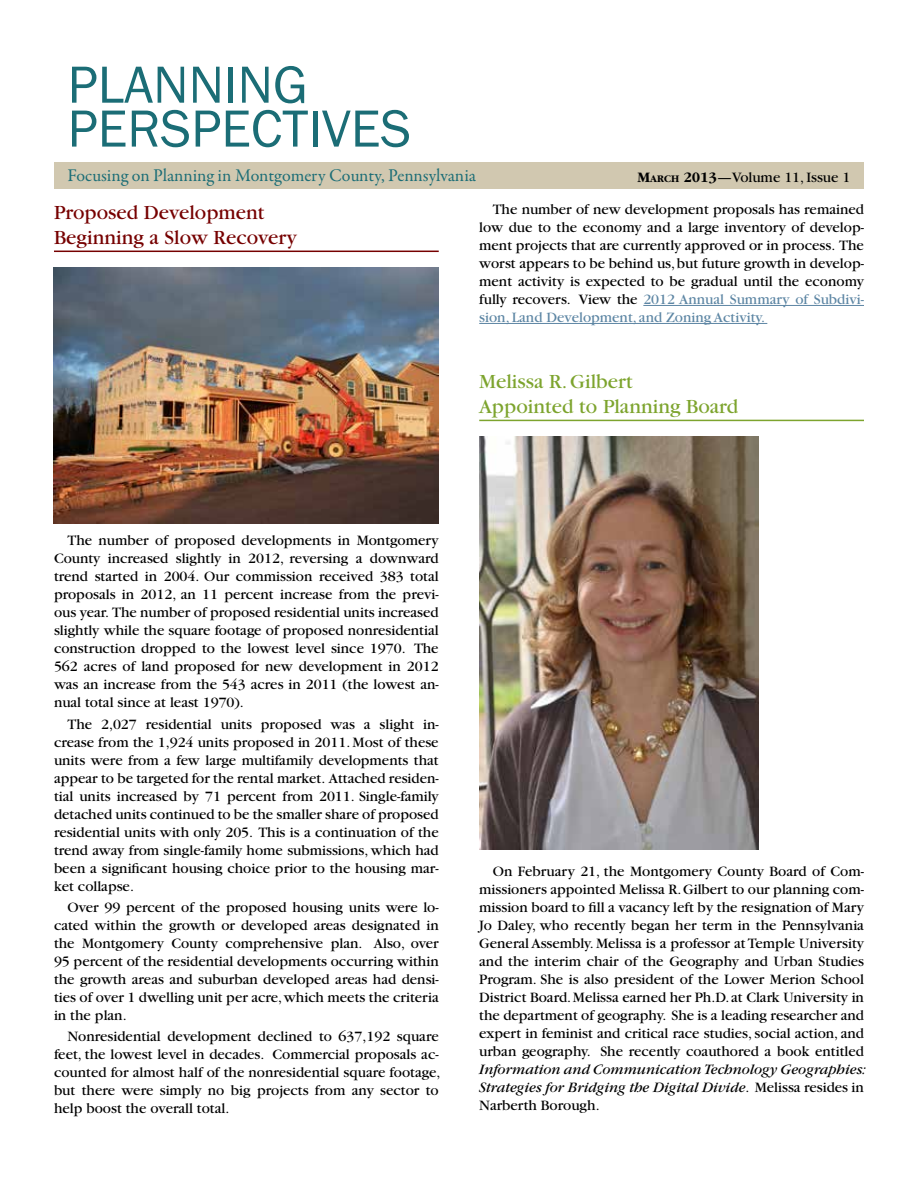
<style>
.page{position:relative;width:918px;height:1188px;background:#fff}
.page>*{position:absolute;margin:0;border:0;box-sizing:border-box;transform-origin:0 0}
.t1{font:54px/44px "Franklin Gothic";color:#1b6d76}
.t2{font:21px/25.2px "Garamond";color:#760000}
.t3{font:21px/25.2px "Garamond";color:#7da42e}
.t4{font:18px "Garamond Premr Pro";letter-spacing:-.005em;color:#1b6d76}
.t5{font:15px/18px "Garamond";color:#000;text-align:justify}
.t6{font:italic 15px/18px "Garamond";color:#000}
.s1{font-weight:700}
.s2{font-weight:700;font-size:10.5px}
.s3{color:#5d86a4}
.s4{font-style:normal}
</style>
<div class="page">
<div style="left:54px;top:162px;width:810px;height:27px;background:#d1c8b0"></div>
<hr style="left:54px;top:251px;width:385px;height:1px;background:#760000">
<img style="left:54px;top:267px;width:385px;height:257px">
<hr style="left:643px;top:305px;width:221px;height:1px;background:#5d86a4">
<hr style="left:479px;top:323px;width:288px;height:1px;background:#5d86a4">
<hr style="left:479px;top:420px;width:385px;height:1px;background:#7da42e">
<img style="left:479px;top:436px;width:280px;height:413px">
<h1 class="t1" style="left:68px;top:64px;width:345px">PLANNING<br>PERSPECTIVES</h1>
<p class="t4" style="left:68px;top:165px;width:410px">Focusing on Planning in Montgomery County, Pennsylvania</p>
<p class="t5" style="left:637px;top:168px;width:215px"><span class="s1">M</span><span class="s2">ARCH</span> <span class="s1">2013</span>—Volume 11, Issue 1</p>
<h2 class="t2" style="left:54px;top:200px;width:245px">Proposed Development<br>Beginning a Slow Recovery</h2>
<p class="t5" style="left:479px;top:200px;width:386px;text-indent:14px">The number of new development proposals has remained low due to the economy and a large inventory of develop&shy;ment projects that are currently approved or in process. The worst appears to be behind us, but future growth in develop&shy;ment activity is expected to be gradual until the economy fully recovers. View the <span class="s3">2012 Annual Summary of Subdivi&shy;sion, Land Development, and Zoning Activity.</span></p>
<h2 class="t3" style="left:479px;top:369px;width:260px">Melissa R. Gilbert<br>Appointed to Planning Board</h2>
<p class="t5" style="left:54px;top:532px;width:386px;text-indent:14px">The number of proposed developments in Montgomery County increased slightly in 2012, reversing a downward trend started in 2004. Our commission received 383 total proposals in 2012, an 11 percent increase from the previ&shy;ous year. The number of proposed residential units increased slightly while the square footage of proposed nonresidential construction dropped to the lowest level since 1970. The 562 acres of land proposed for new development in 2012 was an increase from the 543 acres in 2011 (the lowest an&shy;nual total since at least 1970).</p>
<p class="t5" style="left:54px;top:715px;width:386px;text-indent:14px">The 2,027 residential units proposed was a slight in&shy;crease from the 1,924 units proposed in 2011. Most of these units were from a few large multifamily developments that appear to be targeted for the rental market. Attached residen&shy;tial units increased by 71 percent from 2011. Single-family detached units continued to be the smaller share of proposed residential units with only 205. This is a continuation of the trend away from single-family home submissions, which had been a significant housing choice prior to the housing mar&shy;ket collapse.</p>
<p class="t5" style="left:54px;top:899px;width:386px;text-indent:14px">Over 99 percent of the proposed housing units were lo&shy;cated within the growth or developed areas designated in the Montgomery County comprehensive plan. Also, over 95 percent of the residential developments occurring within the growth areas and suburban developed areas had densi&shy;ties of over 1 dwelling unit per acre, which meets the criteria in the plan.</p>
<p class="t5" style="left:54px;top:1028px;width:388px;text-align:left;text-indent:14px">Nonresidential development declined to 637,192 square feet, the lowest level in decades. Commercial proposals ac&shy;counted for almost half of the nonresidential square footage, but there were simply no big projects from any sector to help boost the overall total.</p>
<p class="t5" style="left:479px;top:863px;width:386px;text-indent:14px">On February 21, the Montgomery County Board of Com&shy;missioners appointed Melissa R. Gilbert to our planning com&shy;mission board to fill a vacancy left by the resignation of Mary Jo Daley, who recently began her term in the Pennsylvania General Assembly. Melissa is a professor at Temple University and the interim chair of the Geography and Urban Studies Program. She is also president of the Lower Merion School District Board. Melissa earned her Ph.D. at Clark University in the department of geography. She is a leading researcher and expert in feminist and critical race studies, social action, and urban geography. She recently coauthored a book entitled</p>
<p class="t6" style="left:479px;top:1061px;width:388px">Information and Communication Technology Geographies:<br>Strategies for Bridging the Digital Divide<span class="s4">. Melissa resides in<br>Narberth Borough.</span></p>
</div>
